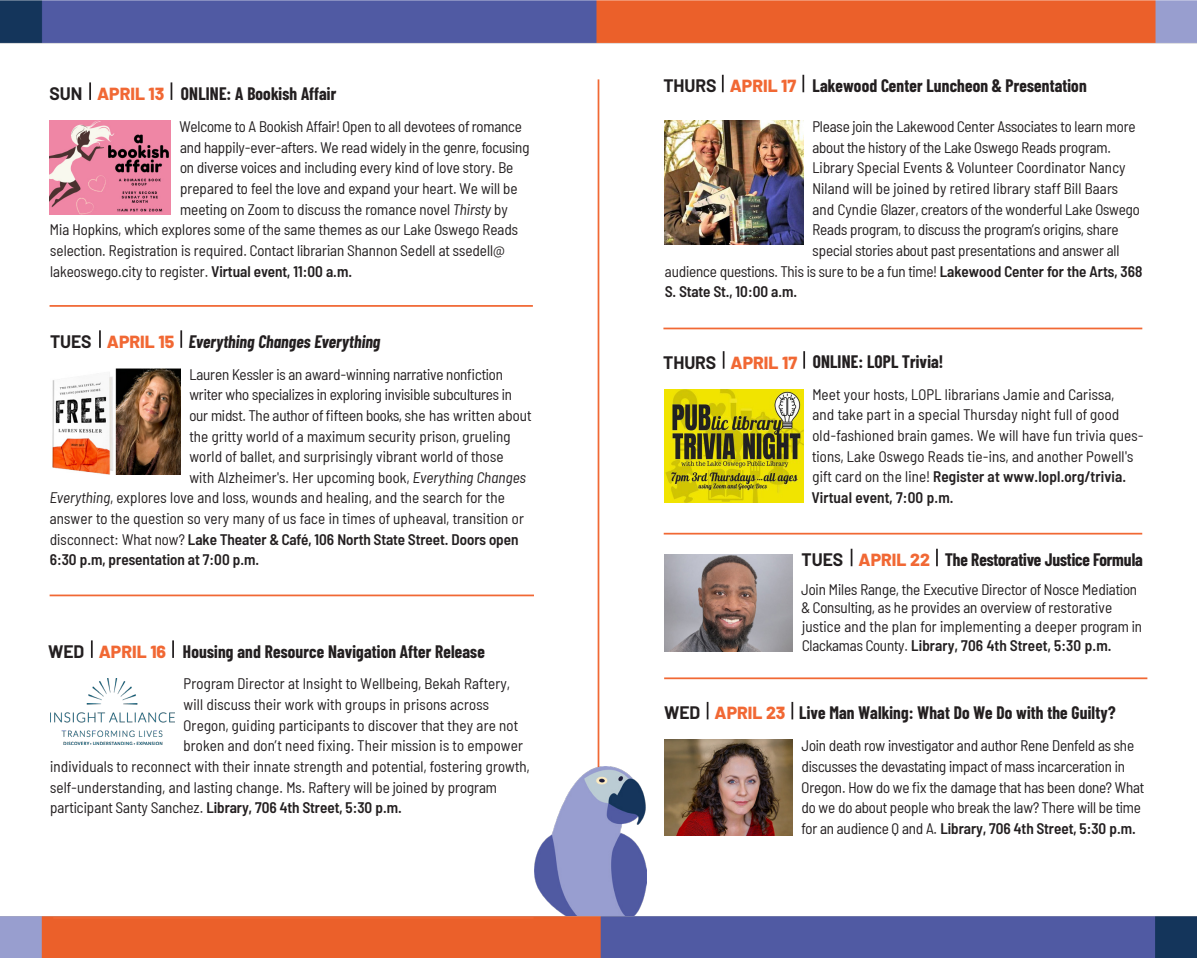
<style>
.page{position:relative;width:1197px;height:958px;background:#fff}
.page>*{position:absolute;margin:0;border:0;box-sizing:border-box;transform-origin:0 0}
.Heading__Event{font:700 17.68px "Barlow Condensed";letter-spacing:.01em;color:#231f20}
.Heading__Day{font:700 17.68px "Barlow";letter-spacing:-.005em;color:#231f20}
.Heading__Event-2{font:italic 700 17.68px "Barlow Condensed";letter-spacing:.01em;color:#231f20}
.Heading__Date{font:800 17.5px "Barlow";color:#f16834}
.Barlow_8_75__11_79{font:semi-condensed 15.4px/20.7px "Barlow";color:#231f20}
.Barlow_8_75__11_79-2{font:600 semi-condensed 15.4px "Barlow";color:#231f20}
.s1{font-style:italic}
.s2{font-weight:600}
.s3{font-weight:400}
</style>
<div class="page">
<img style="left:0;top:0;width:1197px;height:958px">
<svg style="left:722px;top:75px;width:2px;height:17px"></svg>
<svg style="left:802px;top:75px;width:2px;height:17px"></svg>
<img style="left:665px;top:121px;width:138px;height:123px">
<hr style="left:598px;top:79px;width:1px;height:779px;background:#f16834">
<img style="left:534px;top:766px;width:112px;height:149px">
<svg style="left:723px;top:351px;width:2px;height:18px"></svg>
<svg style="left:803px;top:351px;width:2px;height:18px"></svg>
<svg style="left:851px;top:549px;width:1px;height:17px"></svg>
<svg style="left:936px;top:549px;width:2px;height:17px"></svg>
<img style="left:664px;top:554px;width:128px;height:97px">
<hr style="left:53px;top:917px;width:481px;height:1px;background:#f16834">
<svg style="left:707px;top:702px;width:1px;height:17px"></svg>
<svg style="left:791px;top:702px;width:2px;height:17px"></svg>
<img style="left:664px;top:740px;width:129px;height:95px">
<img style="left:665px;top:389px;width:138px;height:113px">
<svg style="left:91px;top:640px;width:2px;height:18px"></svg>
<svg style="left:172px;top:640px;width:2px;height:18px"></svg>
<img style="left:50px;top:678px;width:125px;height:66px">
<svg style="left:99px;top:330px;width:2px;height:18px"></svg>
<svg style="left:180px;top:330px;width:2px;height:18px"></svg>
<img style="left:50px;top:368px;width:131px;height:106px">
<svg style="left:89px;top:82px;width:2px;height:18px"></svg>
<svg style="left:171px;top:82px;width:1px;height:18px"></svg>
<img style="left:50px;top:121px;width:121px;height:94px">
<hr style="left:50px;top:305px;width:483px;height:2px;background:#f16834">
<hr style="left:50px;top:594px;width:484px;height:2px;background:#f16834">
<hr style="left:663px;top:327px;width:479px;height:2px;background:#f16834">
<hr style="left:664px;top:533px;width:478px;height:1px;background:#f16834">
<hr style="left:664px;top:677px;width:483px;height:2px;background:#f16834">
<p class="Heading__Day" style="left:50px;top:80px;width:34px">SUN</p>
<p class="Heading__Date" style="left:97px;top:81px;width:69px">APRIL 13</p>
<p class="Heading__Event" style="left:181px;top:81px;width:157px">ONLINE: A Bookish Affair</p>
<p class="Barlow_8_75__11_79" style="left:179px;top:115px;width:344px">Welcome to A Bookish Affair! Open to all devotees of romance</p>
<p class="Barlow_8_75__11_79" style="left:180px;top:136px;width:351px">and happily-ever-afters. We read widely in the genre, focusing</p>
<p class="Barlow_8_75__11_79" style="left:180px;top:156px;width:335px">on diverse voices and including every kind of love story. Be</p>
<p class="Barlow_8_75__11_79" style="left:180px;top:177px;width:339px">prepared to feel the love and expand your heart. We will be</p>
<p class="Barlow_8_75__11_79" style="left:180px;top:198px;width:329px">meeting on Zoom to discuss the romance novel <span class="s1">Thirsty</span> by</p>
<p class="Barlow_8_75__11_79" style="left:50px;top:218px;width:470px">Mia Hopkins, which explores some of the same themes as our Lake Oswego Reads</p>
<p class="Barlow_8_75__11_79" style="left:50px;top:239px;width:456px">selection. Registration is required. Contact librarian Shannon Sedell at ssedell@</p>
<p class="Barlow_8_75__11_79" style="left:50px;top:259px;width:304px">lakeoswego.city to register. <span class="s2">Virtual event, 11:00 a.m.</span></p>
<p class="Heading__Day" style="left:50px;top:328px;width:43px">TUES</p>
<p class="Heading__Date" style="left:107px;top:328px;width:69px">APRIL 15</p>
<p class="Heading__Event-2" style="left:189px;top:329px;width:193px">Everything Changes Everything</p>
<p class="Barlow_8_75__11_79" style="left:189px;top:362px;width:315px">Lauren Kessler is an award-winning narrative nonfiction</p>
<p class="Barlow_8_75__11_79" style="left:189px;top:383px;width:324px">writer who specializes in exploring invisible subcultures in</p>
<p class="Barlow_8_75__11_79" style="left:189px;top:404px;width:344px">our midst. The author of fifteen books, she has written about</p>
<p class="Barlow_8_75__11_79" style="left:189px;top:424px;width:323px">the gritty world of a maximum security prison, grueling</p>
<p class="Barlow_8_75__11_79" style="left:189px;top:445px;width:316px">world of ballet, and surprisingly vibrant world of those</p>
<p class="Barlow_8_75__11_79" style="left:189px;top:466px;width:338px">with Alzheimer's. Her upcoming book, <span class="s1">Everything Changes</span></p>
<p class="Barlow_8_75__11_79" style="left:50px;top:486px;width:457px"><span class="s1">Everything</span>, explores love and loss, wounds and healing, and the search for the</p>
<p class="Barlow_8_75__11_79" style="left:50px;top:507px;width:476px">answer to the question so very many of us face in times of upheaval, transition or</p>
<p class="Barlow_8_75__11_79-2" style="left:50px;top:528px;width:471px"><span class="s3">disconnect: What now?</span> Lake Theater &amp; Café, 106 North State Street. Doors open</p>
<p class="Barlow_8_75__11_79-2" style="left:50px;top:549px;width:211px">6:30 p.m, presentation at 7:00 p.m.</p>
<p class="Heading__Day" style="left:48px;top:638px;width:38px">WED</p>
<p class="Heading__Date" style="left:99px;top:638px;width:69px">APRIL 16</p>
<p class="Heading__Event" style="left:183px;top:639px;width:303px">Housing and Resource Navigation After Release</p>
<p class="Barlow_8_75__11_79" style="left:184px;top:672px;width:328px">Program Director at Insight to Wellbeing, Bekah Raftery,</p>
<p class="Barlow_8_75__11_79" style="left:184px;top:693px;width:307px">will discuss their work with groups in prisons across</p>
<p class="Barlow_8_75__11_79" style="left:184px;top:713px;width:336px">Oregon, guiding participants to discover that they are not</p>
<p class="Barlow_8_75__11_79" style="left:184px;top:734px;width:341px">broken and don’t need fixing. Their mission is to empower</p>
<p class="Barlow_8_75__11_79" style="left:50px;top:755px;width:481px">individuals to reconnect with their innate strength and potential, fostering growth,</p>
<p class="Barlow_8_75__11_79" style="left:50px;top:775px;width:449px">self-understanding, and lasting change. Ms. Raftery will be joined by program</p>
<p class="Barlow_8_75__11_79-2" style="left:50px;top:796px;width:353px"><span class="s3">participant Santy Sanchez.</span> Library, 706 4th Street, 5:30 p.m.</p>
<p class="Heading__Day" style="left:663px;top:73px;width:55px">THURS</p>
<p class="Heading__Date" style="left:730px;top:73px;width:68px">APRIL 17</p>
<p class="Heading__Event" style="left:813px;top:73px;width:276px">Lakewood Center Luncheon &amp; Presentation</p>
<p class="Barlow_8_75__11_79" style="left:812px;top:115px;width:325px">Please join the Lakewood Center Associates to learn more</p>
<p class="Barlow_8_75__11_79" style="left:812px;top:136px;width:300px">about the history of the Lake Oswego Reads program.</p>
<p class="Barlow_8_75__11_79" style="left:812px;top:156px;width:315px">Library Special Events &amp; Volunteer Coordinator Nancy</p>
<p class="Barlow_8_75__11_79" style="left:812px;top:177px;width:307px">Niland will be joined by retired library staff Bill Baars</p>
<p class="Barlow_8_75__11_79" style="left:812px;top:198px;width:329px">and Cyndie Glazer, creators of the wonderful Lake Oswego</p>
<p class="Barlow_8_75__11_79" style="left:812px;top:218px;width:308px">Reads program, to discuss the program’s origins, share</p>
<p class="Barlow_8_75__11_79" style="left:813px;top:239px;width:308px">special stories about past presentations and answer all</p>
<p class="Barlow_8_75__11_79" style="left:665px;top:259px;width:479px">audience questions. This is sure to be a fun time! <span class="s2">Lakewood Center for the Arts, 368</span></p>
<p class="Barlow_8_75__11_79-2" style="left:665px;top:280px;width:134px">S. State St., 10:00 a.m.</p>
<p class="Heading__Day" style="left:663px;top:349px;width:55px">THURS</p>
<p class="Heading__Date" style="left:731px;top:349px;width:68px">APRIL 17</p>
<p class="Heading__Event" style="left:813px;top:349px;width:132px">ONLINE: LOPL Trivia!</p>
<p class="Barlow_8_75__11_79" style="left:812px;top:383px;width:333px">Meet your hosts, LOPL librarians Jamie and Carissa,<br>and take part in a special Thursday night full of good old-fashioned brain games. We will have fun trivia ques&shy;tions, Lake Oswego Reads tie-ins, and another Powell's gift card on the line! <span class="s2">Register at www.lopl.org/trivia.<br>Virtual event, 7:00 p.m.</span></p>
<p class="Heading__Event" style="left:945px;top:547px;width:199px">The Restorative Justice Formula</p>
<p class="Heading__Day" style="left:802px;top:547px;width:43px">TUES</p>
<p class="Heading__Date" style="left:859px;top:547px;width:73px">APRIL 22</p>
<p class="Barlow_8_75__11_79" style="left:801px;top:578px;width:342px;line-height:18.9px">Join Miles Range, the Executive Director of Nosce Mediation &amp; Consulting, as he provides an overview of restorative justice and the plan for implementing a deeper program in Clackamas County. <span class="s2">Library, 706 4th Street, 5:30 p.m.</span></p>
<p class="Heading__Day" style="left:664px;top:700px;width:38px">WED</p>
<p class="Heading__Date" style="left:715px;top:700px;width:72px">APRIL 23</p>
<p class="Heading__Event" style="left:799px;top:700px;width:318px">Live Man Walking: What Do We Do with the Guilty?</p>
<p class="Barlow_8_75__11_79" style="left:802px;top:734px;width:344px">Join death row investigator and author Rene Denfeld as she discusses the devastating impact of mass incarceration in Oregon. How do we fix the damage that has been done? What do we do about people who break the law? There will be time for an audience Q and A. <span class="s2">Library, 706 4th Street, 5:30 p.m.</span></p>
</div>
